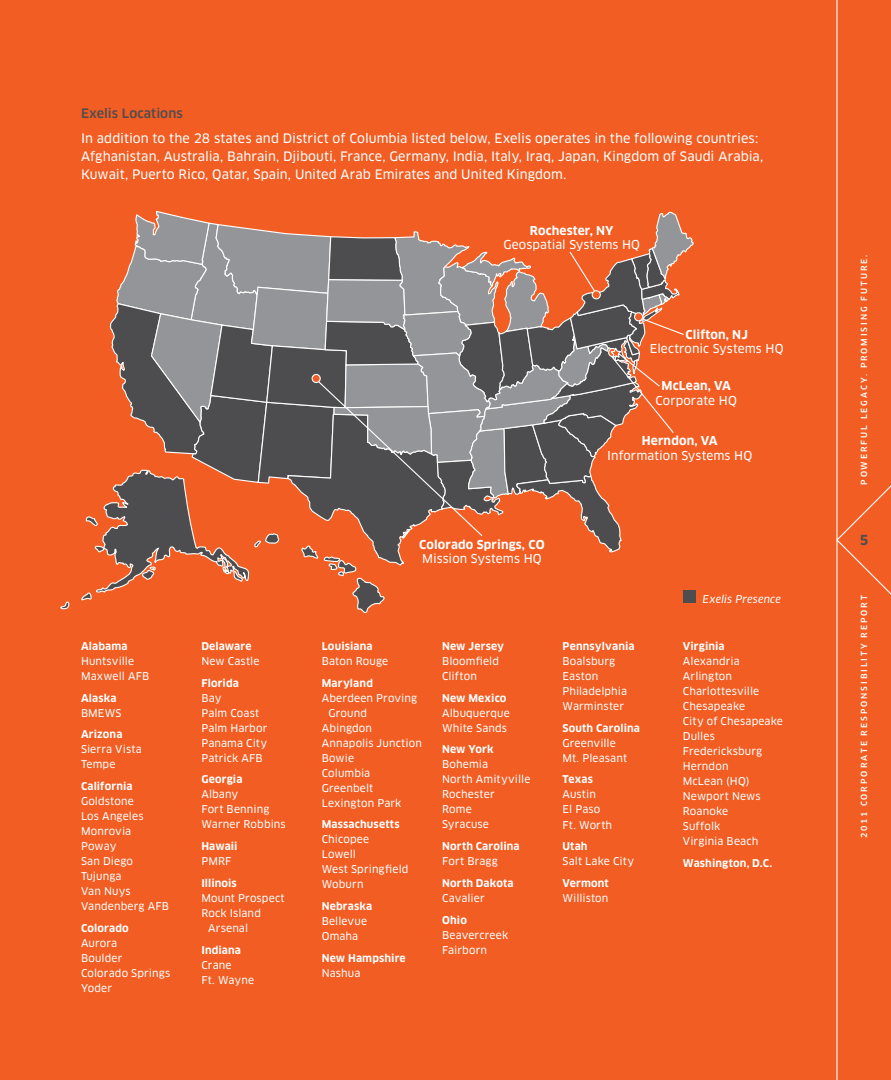
<style>
.page{position:relative;width:891px;height:1080px;background:#f15d22}
.page>*{position:absolute;margin:0;border:0;box-sizing:border-box;transform-origin:0 0}
.t1{font:700 13.5px "Clan Pro";color:#4d4d4f}
.t2{font:12.75px/18px "Clan Pro News";letter-spacing:.005em;color:#fff}
.t3{font:500 12.75px "Clan Pro";letter-spacing:-.005em;color:#4d4d4f}
.t4{font:12px "Clan Pro News";letter-spacing:.005em;color:#fff}
.t5{font:700 12px "Clan Pro";letter-spacing:.01em;color:#fff}
.t6{font:10.5px/15px "Clan Pro News";letter-spacing:.015em;color:#fff}
.t7{font:700 10.5px "Clan Pro";letter-spacing:.015em;color:#fff}
.t8{font:italic 10.5px "Clan Pro News";letter-spacing:.01em;color:#fff}
.t9{font:500 8.25px "Clan Pro";letter-spacing:.23em;color:#fff}
</style>
<div class="page">
<svg style="left:60px;top:602px;width:10px;height:8px"></svg>
<svg style="left:81px;top:211px;width:613px;height:402px"></svg>
<div style="left:683px;top:590px;width:13px;height:13px;background:#4d4d4f"></div>
<svg style="left:838px;top:485px;width:53px;height:110px"></svg>
<hr style="left:836px;top:0;width:2px;height:1080px;background:#fff">
<p class="t3" style="left:81px;top:106px;width:103px">Exelis Locations</p>
<p class="t2" style="left:81px;top:129px;width:684px">In addition to the 28 states and District of Columbia listed below, Exelis operates in the following countries:<br>Afghanistan, Australia, Bahrain, Djibouti, France, Germany, India, Italy, Iraq, Japan, Kingdom of Saudi Arabia,<br>Kuwait, Puerto Rico, Qatar, Spain, United Arab Emirates and United Kingdom.</p>
<p class="t5" style="left:530px;top:223px;width:85px">Rochester, NY</p>
<p class="t4" style="left:503px;top:237px;width:138px">Geospatial Systems HQ</p>
<p class="t7" style="left:81px;top:640px;width:48px">Alabama</p>
<p class="t6" style="left:81px;top:653px;width:70px">Huntsville<br>Maxwell AFB</p>
<p class="t7" style="left:81px;top:692px;width:37px">Alaska</p>
<p class="t6" style="left:81px;top:705px;width:42px">BMEWS</p>
<p class="t7" style="left:81px;top:728px;width:43px">Arizona</p>
<p class="t6" style="left:81px;top:742px;width:62px">Sierra Vista<br>Tempe</p>
<p class="t7" style="left:81px;top:780px;width:53px">California</p>
<p class="t6" style="left:81px;top:794px;width:90px">Goldstone<br>Los Angeles<br>Monrovia<br>Poway<br>San Diego<br>Tujunga<br>Van Nuys<br>Vandenberg AFB</p>
<p class="t7" style="left:81px;top:922px;width:49px">Colorado</p>
<p class="t6" style="left:81px;top:936px;width:91px">Aurora<br>Boulder<br>Colorado Springs<br>Yoder</p>
<p class="t7" style="left:201px;top:640px;width:52px">Delaware</p>
<p class="t6" style="left:201px;top:654px;width:60px">New Castle</p>
<p class="t7" style="left:201px;top:677px;width:39px">Florida</p>
<p class="t6" style="left:201px;top:690px;width:68px">Bay<br>Palm Coast<br>Palm Harbor<br>Panama City<br>Patrick AFB</p>
<p class="t7" style="left:201px;top:773px;width:43px">Georgia</p>
<p class="t6" style="left:201px;top:787px;width:86px">Albany<br>Fort Benning<br>Warner Robbins</p>
<p class="t7" style="left:201px;top:840px;width:38px">Hawaii</p>
<p class="t6" style="left:201px;top:854px;width:32px">PMRF</p>
<p class="t7" style="left:201px;top:877px;width:37px">Illinois</p>
<p class="t6" style="left:201px;top:891px;width:85px">Mount Prospect</p>
<p class="t6" style="left:201px;top:906px;width:61px">Rock Island</p>
<p class="t6" style="left:208px;top:921px;width:42px">Arsenal</p>
<p class="t7" style="left:201px;top:944px;width:41px">Indiana</p>
<p class="t6" style="left:201px;top:957px;width:54px">Crane<br>Ft. Wayne</p>
<p class="t5" style="left:686px;top:328px;width:64px">Clifton, NJ</p>
<p class="t4" style="left:650px;top:342px;width:135px">Electronic Systems HQ</p>
<p class="t5" style="left:661px;top:379px;width:71px">McLean, VA</p>
<p class="t4" style="left:656px;top:393px;width:83px">Corporate HQ</p>
<p class="t5" style="left:642px;top:434px;width:77px">Herndon, VA</p>
<p class="t4" style="left:607px;top:448px;width:147px">Information Systems HQ</p>
<p class="t5" style="left:419px;top:537px;width:127px">Colorado Springs, CO</p>
<p class="t4" style="left:422px;top:552px;width:121px">Mission Systems HQ</p>
<p class="t7" style="left:322px;top:640px;width:52px">Louisiana</p>
<p class="t6" style="left:322px;top:654px;width:68px">Baton Rouge</p>
<p class="t7" style="left:322px;top:677px;width:53px">Maryland</p>
<p class="t6" style="left:322px;top:690px;width:97px">Aberdeen Proving</p>
<p class="t6" style="left:328px;top:705px;width:40px">Ground</p>
<p class="t6" style="left:322px;top:720px;width:52px">Abingdon</p>
<p class="t6" style="left:322px;top:735px;width:102px">Annapolis Junction</p>
<p class="t6" style="left:322px;top:750px;width:34px">Bowie</p>
<p class="t6" style="left:322px;top:765px;width:50px">Columbia</p>
<p class="t6" style="left:322px;top:780px;width:53px">Greenbelt</p>
<p class="t6" style="left:322px;top:795px;width:81px">Lexington Park</p>
<p class="t7" style="left:322px;top:818px;width:79px">Massachusetts</p>
<p class="t6" style="left:322px;top:832px;width:88px">Chicopee<br>Lowell<br>West Springfield<br>Woburn</p>
<p class="t7" style="left:322px;top:900px;width:52px">Nebraska</p>
<p class="t6" style="left:322px;top:914px;width:47px">Bellevue<br>Omaha</p>
<p class="t7" style="left:322px;top:952px;width:86px">New Hampshire</p>
<p class="t6" style="left:322px;top:966px;width:40px">Nashua</p>
<p class="t7" style="left:442px;top:640px;width:63px">New Jersey</p>
<p class="t6" style="left:442px;top:654px;width:59px">Bloomfield<br>Clifton</p>
<p class="t7" style="left:442px;top:692px;width:66px">New Mexico</p>
<p class="t6" style="left:442px;top:705px;width:69px">Albuquerque<br>White Sands</p>
<p class="t7" style="left:442px;top:743px;width:53px">New York</p>
<p class="t6" style="left:442px;top:757px;width:90px">Bohemia<br>North Amityville<br>Rochester<br>Rome<br>Syracuse</p>
<p class="t7" style="left:442px;top:840px;width:79px">North Carolina</p>
<p class="t6" style="left:442px;top:854px;width:57px">Fort Bragg</p>
<p class="t7" style="left:442px;top:877px;width:73px">North Dakota</p>
<p class="t6" style="left:442px;top:891px;width:44px">Cavalier</p>
<p class="t7" style="left:442px;top:914px;width:26px">Ohio</p>
<p class="t6" style="left:442px;top:927px;width:68px">Beavercreek<br>Fairborn</p>
<p class="t7" style="left:562px;top:640px;width:74px">Pennsylvania</p>
<p class="t6" style="left:562px;top:654px;width:66px">Boalsburg<br>Easton<br>Philadelphia<br>Warminster</p>
<p class="t7" style="left:562px;top:722px;width:79px">South Carolina</p>
<p class="t6" style="left:562px;top:735px;width:66px">Greenville<br>Mt. Pleasant</p>
<p class="t7" style="left:562px;top:773px;width:32px">Texas</p>
<p class="t6" style="left:562px;top:787px;width:51px">Austin<br>El Paso<br>Ft. Worth</p>
<p class="t7" style="left:562px;top:840px;width:27px">Utah</p>
<p class="t6" style="left:562px;top:854px;width:73px">Salt Lake City</p>
<p class="t7" style="left:562px;top:877px;width:48px">Vermont</p>
<p class="t6" style="left:562px;top:891px;width:47px">Williston</p>
<p class="t8" style="left:703px;top:593px;width:80px">Exelis Presence</p>
<p class="t7" style="left:683px;top:640px;width:43px">Virginia</p>
<p class="t6" style="left:683px;top:654px;width:102px">Alexandria<br>Arlington<br>Charlottesville<br>Chesapeake<br>City of Chesapeake<br>Dulles<br>Fredericksburg<br>Herndon<br>McLean (HQ)<br>Newport News<br>Roanoke<br>Suffolk<br>Virginia Beach</p>
<p class="t7" style="left:683px;top:857px;width:91px">Washington, D.C.</p>
<p class="t9" style="left:859px;top:485px;width:232px;rotate:-90deg">p owerful l egacy. promi si ng f utur e.</p>
<p class="t1" style="left:860px;top:532px;width:10px">5</p>
<p class="t9" style="left:859px;top:838px;width:244px;rotate:-90deg">2011 corp orate r esp onsibili ty r ep or t</p>
</div>
